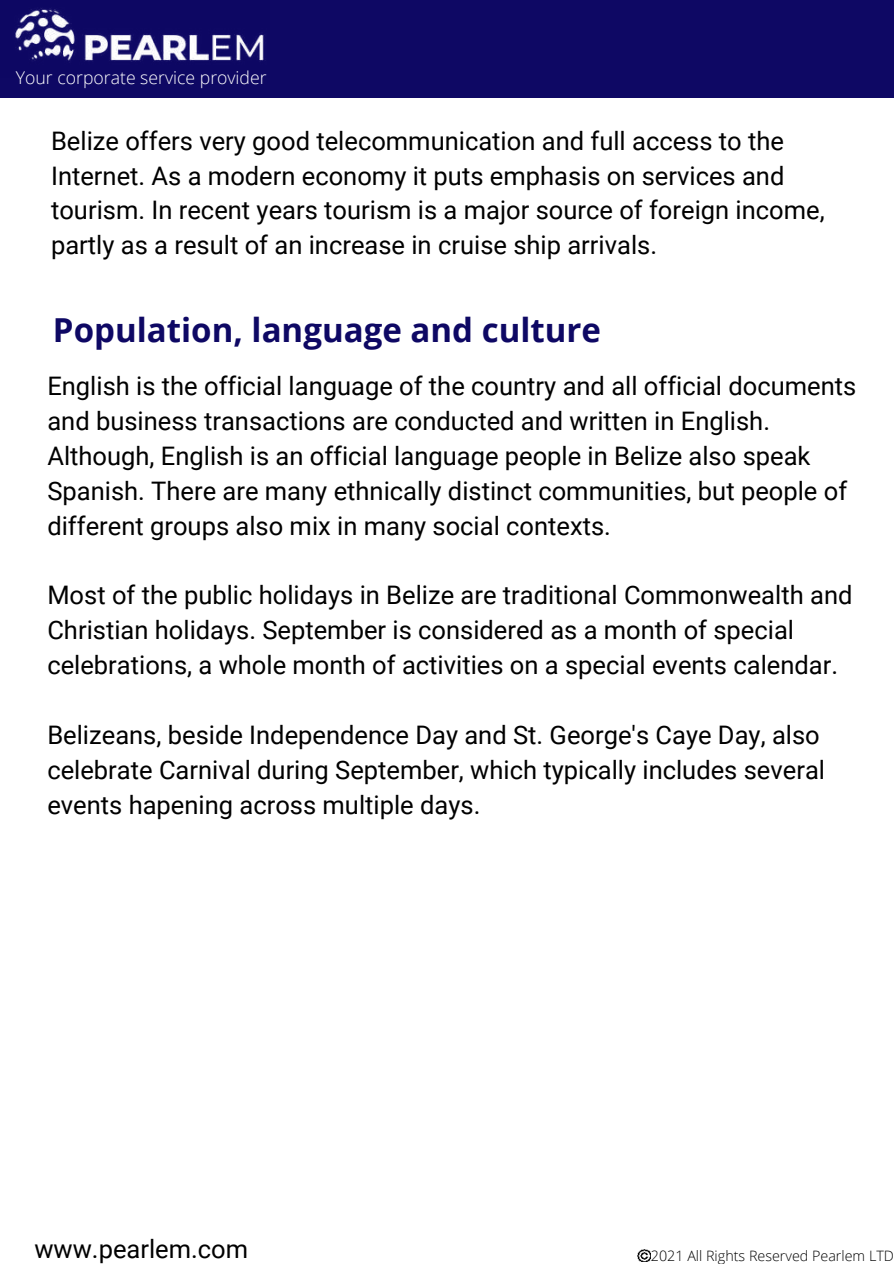
<style>
.page{position:relative;width:894px;height:1264px;background:#fff}
.page>*{position:absolute;margin:0;border:0;box-sizing:border-box;transform-origin:0 0}
.t1{font:700 33px "Open Sans";color:#0e0864}
.t2{font:25.5px/35px "Roboto";color:#000}
.t3{font:300 17.7px "Open Sans";color:#fff}
.t4{font:300 14.25px "Open Sans";color:#000}
</style>
<div class="page">
<div style="left:0;top:0;width:893px;height:97px;background:#0e0864"></div>
<img style="left:15px;top:8px;width:249px;height:54px">
<svg style="left:637px;top:1249px;width:13px;height:12px"></svg>
<p class="t3" style="left:16px;top:66px;width:252px">Your corporate service provider</p>
<p class="t2" style="left:51px;top:122px;width:774px">Belize offers very good telecommunication and full access to the Internet. As a modern economy it puts emphasis on services and tourism. In recent years tourism is a major source of foreign income, partly as a result of an increase in cruise ship arrivals.</p>
<p class="t1" style="left:53px;top:306px;width:549px">Population, language and culture</p>
<p class="t2" style="left:47px;top:367px;width:810px">English is the official language of the country and all official documents and business transactions are conducted and written in English.<br>Although, English is an official language people in Belize also speak Spanish. There are many ethnically distinct communities, but people of different groups also mix in many social contexts.</p>
<p class="t2" style="left:47px;top:577px;width:806px">Most of the public holidays in Belize are traditional Commonwealth and<br>Christian holidays. September is considered as a month of special celebrations, a whole month of activities on a special events calendar.</p>
<p class="t2" style="left:47px;top:716px;width:779px">Belizeans, beside Independence Day and St. George's Caye Day, also celebrate Carnival during September, which typically includes several events hapening across multiple days.</p>
<p class="t2" style="left:34px;top:1230px;width:215px">www.pearlem.com</p>
<p class="t4" style="left:650px;top:1246px;width:244px">2021 All Rights Reserved Pearlem LTD</p>
</div>
